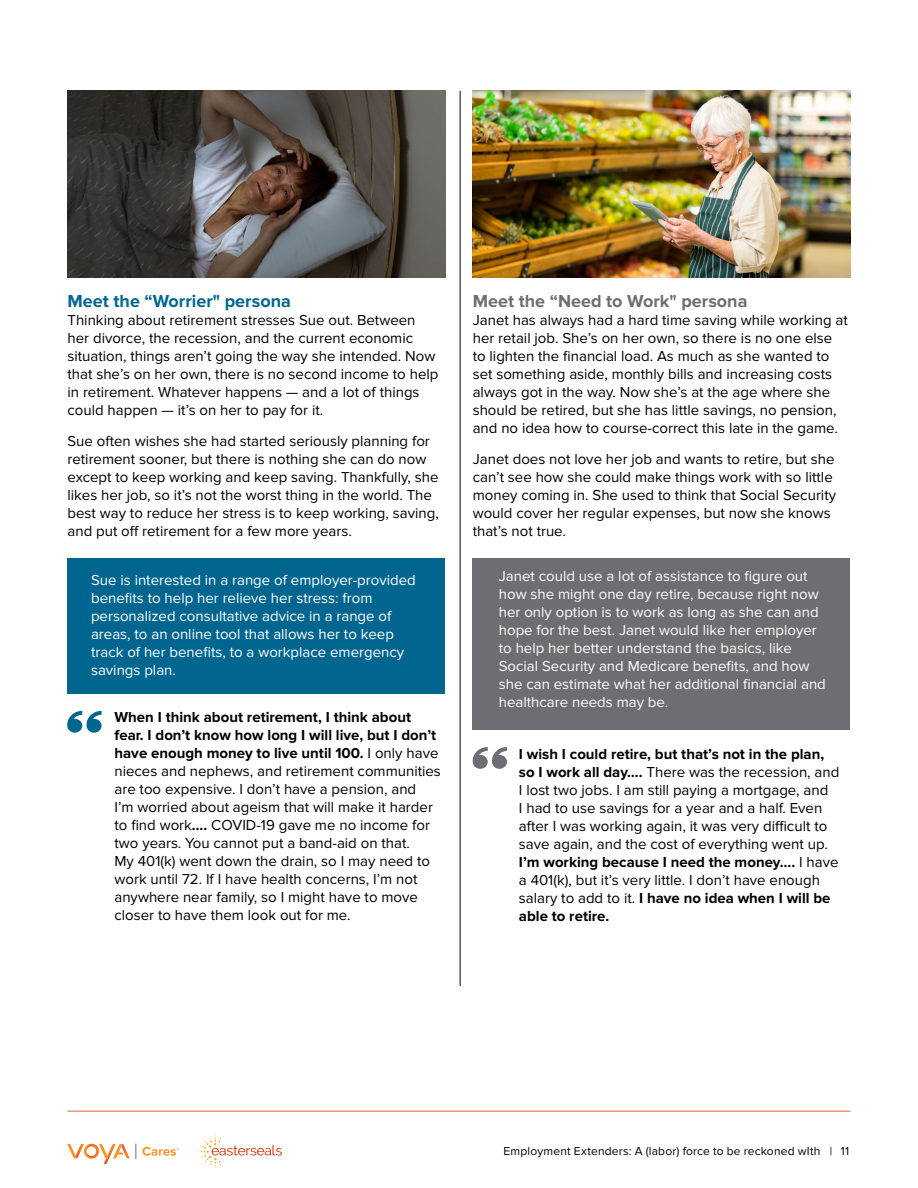
<style>
.page{position:relative;width:918px;height:1188px;background:#fff}
.page>*{position:absolute;margin:0;border:0;box-sizing:border-box;transform-origin:0 0}
.Body_head{font:700 18px "Proxima Nova";color:#6d6e71}
.Body_head-2{font:700 18px "Proxima Nova";color:#006690}
.Body{font:15px/18px "Proxima Nova";color:#000}
.Body-2{font:15px/18px "Proxima Nova";color:#fff}
.t1{font:12px "Proxima Nova";letter-spacing:.015em;color:#000}
.s1{font-weight:700}
</style>
<div class="page">
<svg style="left:67px;top:1144px;width:63px;height:20px"></svg>
<svg style="left:136px;top:1144px;width:43px;height:15px"></svg>
<svg style="left:199px;top:1137px;width:83px;height:31px"></svg>
<hr style="left:68px;top:1111px;width:782px;height:1px;background:#e76425">
<div style="left:68px;top:558px;width:378px;height:135px;background:#006690"></div>
<img style="left:68px;top:91px;width:378px;height:186px">
<img style="left:473px;top:91px;width:378px;height:186px">
<svg style="left:67px;top:711px;width:35px;height:22px"></svg>
<div style="left:472px;top:558px;width:378px;height:171px;background:#6d6e71"></div>
<svg style="left:473px;top:747px;width:34px;height:22px"></svg>
<hr style="left:460px;top:91px;width:1px;height:895px;background:#000">
<h2 class="Body_head-2" style="left:68px;top:290px;width:225px">Meet the “Worrier" persona</h2>
<p class="Body" style="left:68px;top:311px;width:372px">Thinking about retirement stresses Sue out. Between her divorce, the recession, and the current economic situation, things aren’t going the way she intended. Now that she’s on her own, there is no second income to help in retirement. Whatever happens — and a lot of things could happen — it’s on her to pay for it.</p>
<p class="Body" style="left:68px;top:432px;width:373px">Sue often wishes she had started seriously planning for retirement sooner, but there is nothing she can do now except to keep working and keep saving. Thankfully, she likes her job, so it’s not the worst thing in the world. The best way to reduce her stress is to keep working, saving, and put off retirement for a few more years.</p>
<p class="Body-2" style="left:91px;top:571px;width:326px">Sue is interested in a range of employer-provided benefits to help her relieve her stress: from personalized consultative advice in a range of areas, to an online tool that allows her to keep track of her benefits, to a workplace emergency savings plan.</p>
<p class="Body" style="left:114px;top:709px;width:328px"><span class="s1">When I think about retirement, I think about fear. I don’t know how long I will live, but I don’t have enough money to live until 100.</span> I only have nieces and nephews, and retirement communities are too expensive. I don’t have a pension, and<br>I’m worried about ageism that will make it harder to find work<span class="s1">….</span> COVID-19 gave me no income for two years. You cannot put a band-aid on that.<br>My 401(k) went down the drain, so I may need to work until 72. If I have health concerns, I’m not anywhere near family, so I might have to move closer to have them look out for me.</p>
<h2 class="Body_head" style="left:473px;top:290px;width:276px">Meet the “Need to Work" persona</h2>
<p class="Body" style="left:473px;top:311px;width:377px">Janet has always had a hard time saving while working at her retail job. She’s on her own, so there is no one else to lighten the financial load. As much as she wanted to set something aside, monthly bills and increasing costs always got in the way. Now she’s at the age where she should be retired, but she has little savings, no pension, and no idea how to course-correct this late in the game.</p>
<p class="Body" style="left:473px;top:450px;width:365px">Janet does not love her job and wants to retire, but she can’t see how she could make things work with so little money coming in. She used to think that Social Security would cover her regular expenses, but now she knows that’s not true.</p>
<p class="Body-2" style="left:499px;top:567px;width:329px">Janet could use a lot of assistance to figure out how she might one day retire, because right now her only option is to work as long as she can and hope for the best. Janet would like her employer to help her better understand the basics, like Social Security and Medicare benefits, and how she can estimate what her additional financial and healthcare needs may be.</p>
<p class="Body" style="left:519px;top:745px;width:322px"><span class="s1">I wish I could retire, but that’s not in the plan, so I work all day….</span> There was the recession, and I lost two jobs. I am still paying a mortgage, and<br>I had to use savings for a year and a half. Even after I was working again, it was very difficult to save again, and the cost of everything went up.<br><span class="s1">I’m working because I need the money….</span> I have a 401(k), but it’s very little. I don’t have enough salary to add to it. <span class="s1">I have no idea when I will be able to retire.</span></p>
<p class="t1" style="left:504px;top:1145px;width:347px">Employment Extenders: A (labor) force to be reckoned wIth | 11</p>
</div>
